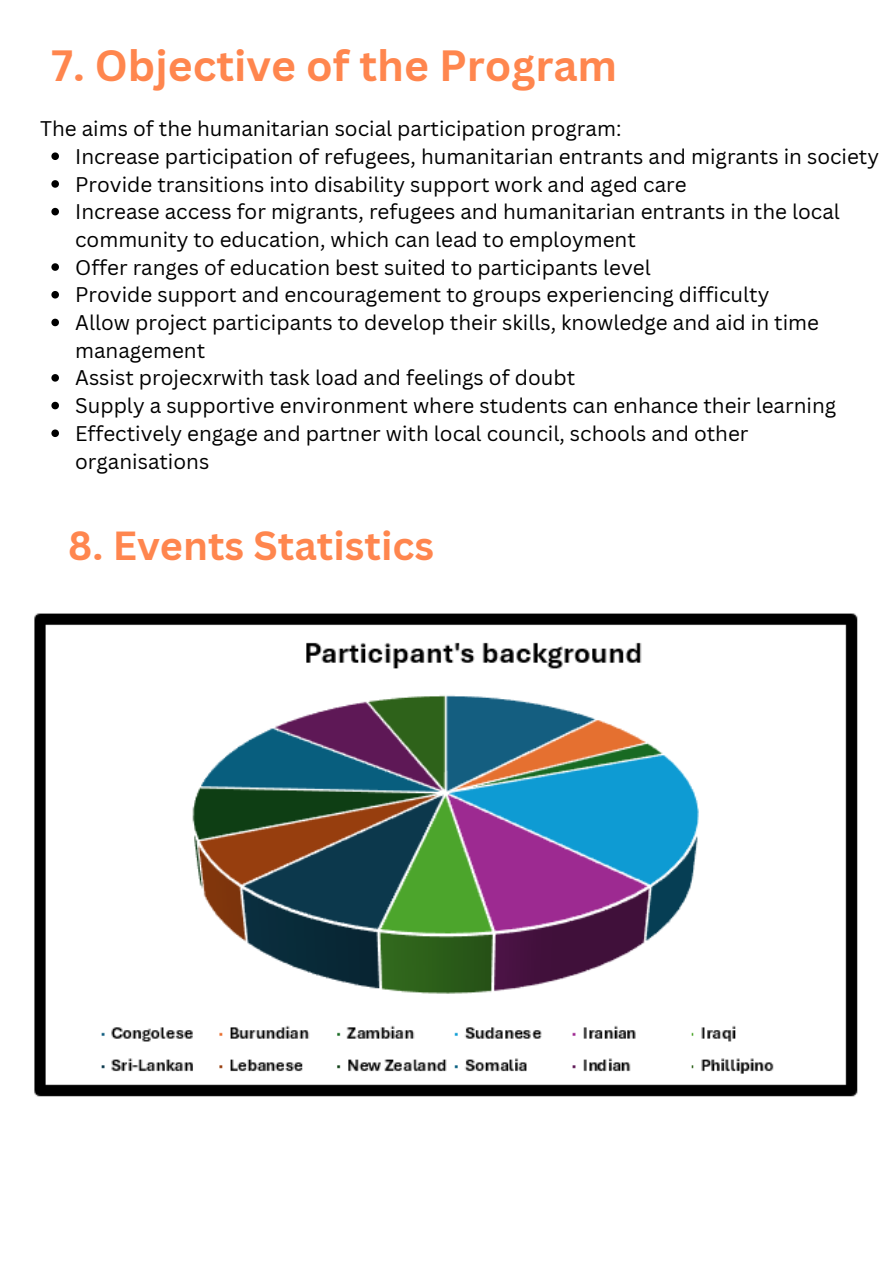
<style>
.page{position:relative;width:893px;height:1264px;background:#fff}
.page>*{position:absolute;margin:0;border:0;box-sizing:border-box;transform-origin:0 0}
.t1{font:700 42.6px "Canva Sans";color:#ff864e}
.t2{font:700 39.6px "Canva Sans";color:#ff864e}
.t3{font:20.7px/27.8px "Canva Sans";color:#000}
</style>
<div class="page">
<img style="left:34px;top:613px;width:824px;height:484px">
<svg style="left:51px;top:152px;width:8px;height:8px"></svg>
<svg style="left:51px;top:180px;width:8px;height:8px"></svg>
<svg style="left:51px;top:208px;width:8px;height:7px"></svg>
<svg style="left:51px;top:263px;width:8px;height:8px"></svg>
<svg style="left:51px;top:291px;width:8px;height:7px"></svg>
<svg style="left:51px;top:319px;width:8px;height:7px"></svg>
<svg style="left:51px;top:374px;width:8px;height:7px"></svg>
<svg style="left:51px;top:402px;width:8px;height:7px"></svg>
<svg style="left:51px;top:429px;width:8px;height:8px"></svg>
<p class="t1" style="left:51px;top:35px;width:567px">7. Objective of the Program</p>
<p class="t3" style="left:40px;top:114px;width:582px">The aims of the humanitarian social participation program:</p>
<p class="t3" style="left:75px;top:142px;width:805px">Increase participation of refugees, humanitarian entrants and migrants in society</p>
<p class="t3" style="left:75px;top:170px;width:613px">Provide transitions into disability support work and aged care</p>
<p class="t3" style="left:75px;top:197px;width:766px">Increase access for migrants, refugees and humanitarian entrants in the local community to education, which can lead to employment</p>
<p class="t3" style="left:75px;top:253px;width:577px">Offer ranges of education best suited to participants level</p>
<p class="t3" style="left:75px;top:280px;width:695px">Provide support and encouragement to groups experiencing difficulty</p>
<p class="t3" style="left:75px;top:308px;width:745px">Allow project participants to develop their skills, knowledge and aid in time management</p>
<p class="t3" style="left:75px;top:363px;width:501px">Assist projecxrwith task load and feelings of doubt</p>
<p class="t3" style="left:75px;top:391px;width:762px">Supply a supportive environment where students can enhance their learning</p>
<h1 class="t3" style="left:75px;top:419px;width:674px">Effectively engage and partner with local council, schools and other organisations</h1>
<p class="t2" style="left:68px;top:517px;width:367px">8. Events Statistics</p>
</div>
